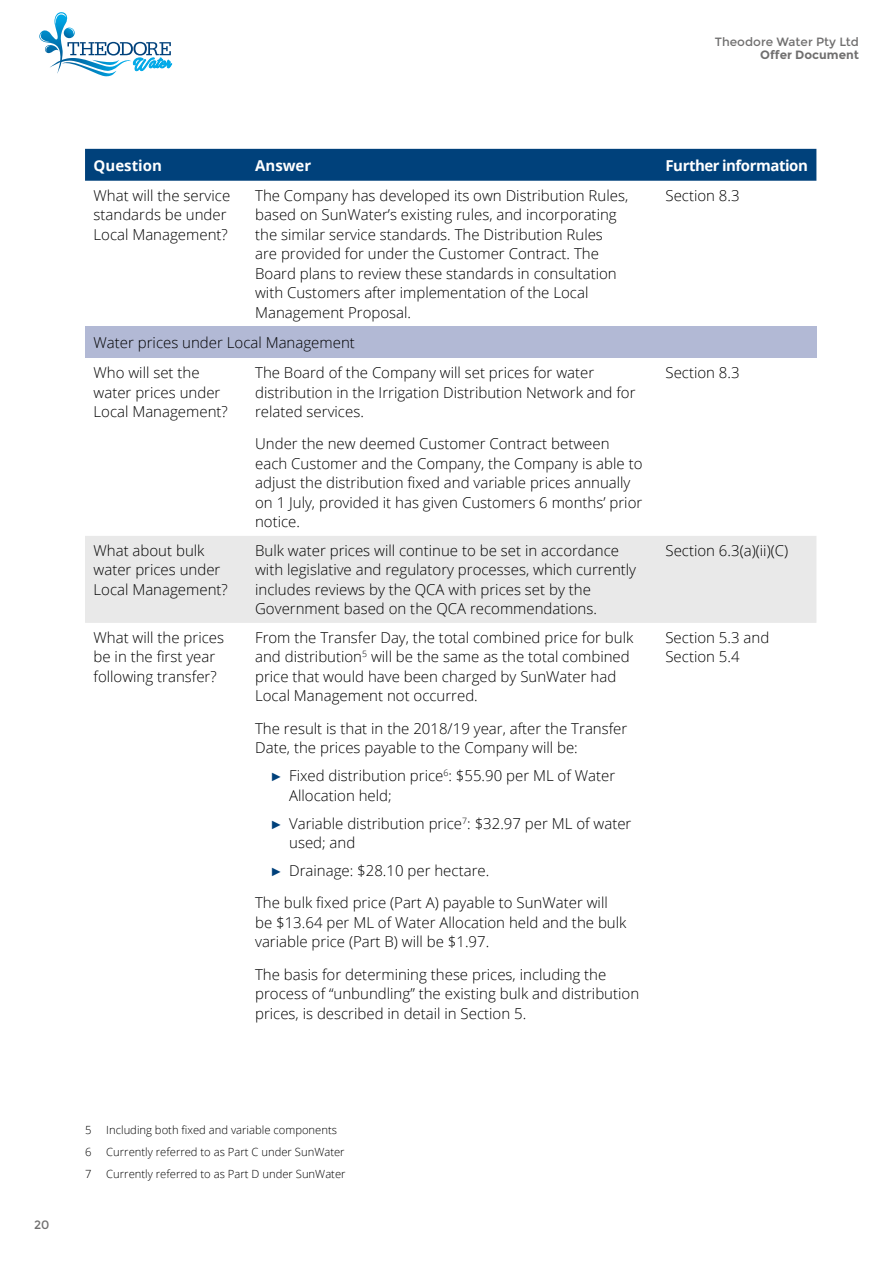
<style>
.page{position:relative;width:893px;height:1263px;background:#fff}
.page>*{position:absolute;margin:0;border:0;box-sizing:border-box;transform-origin:0 0}
.t1{font:300 15px/19.5px "Open Sans";color:#000}
.t2{font:700 15px "Open Sans";letter-spacing:-.03em;color:#fff}
.t3{font:700 15px "Open Sans";color:#fff}
.t4{font:12px "Montserrat";color:#706f6f}
.t5{font:700 12px "Montserrat";color:#706f6f}
.t6{font:300 11.25px "Open Sans";color:#000}
.s1{font-family:"Arial Narrow";font-weight:400;font-size:12px;color:#00417b}
</style>
<div class="page">
<svg style="left:39px;top:12px;width:133px;height:65px"></svg>
<div style="left:85px;top:149px;width:731px;height:32px;background:#00417b"></div>
<div style="left:85px;top:326px;width:731px;height:32px;background:#b2b9d5"></div>
<div style="left:85px;top:536px;width:731px;height:87px;background:#e9e9e9"></div>
<p class="t4" style="left:715px;top:34px;width:146px">Theodore Water Pty Ltd</p>
<p class="t5" style="left:760px;top:48px;width:100px">Offer Document</p>
<p class="t3" style="left:94px;top:154px;width:70px">Question</p>
<p class="t2" style="left:255px;top:154px;width:58px">Answer</p>
<p class="t2" style="left:665px;top:154px;width:144px">Further information</p>
<p class="t1" style="left:94px;top:185px;width:138px">What will the service standards be under<br>Local Management?</p>
<p class="t1" style="left:255px;top:185px;width:375px">The Company has developed its own Distribution Rules, based on SunWater’s existing rules, and incorporating the similar service standards. The Distribution Rules are provided for under the Customer Contract. The Board plans to review these standards in consultation with Customers after implementation of the Local Management Proposal.</p>
<p class="t1" style="left:665px;top:185px;width:76px">Section 8.3</p>
<p class="t1" style="left:94px;top:327px;width:263px;line-height:30.2px">Water prices under Local Management<br>Who will set the</p>
<p class="t1" style="left:94px;top:382px;width:136px">water prices under<br>Local Management?</p>
<p class="t1" style="left:255px;top:362px;width:382px">The Board of the Company will set prices for water distribution in the Irrigation Distribution Network and for related services.</p>
<p class="t1" style="left:255px;top:434px;width:389px">Under the new deemed Customer Contract between each Customer and the Company, the Company is able to adjust the distribution fixed and variable prices annually on 1 July, provided it has given Customers 6 months’ prior notice.</p>
<p class="t1" style="left:665px;top:362px;width:76px">Section 8.3</p>
<p class="t1" style="left:94px;top:540px;width:136px">What about bulk water prices under<br>Local Management?</p>
<p class="t1" style="left:255px;top:540px;width:383px">Bulk water prices will continue to be set in accordance with legislative and regulatory processes, which currently includes reviews by the QCA with prices set by the Government based on the QCA recommendations.</p>
<p class="t1" style="left:665px;top:540px;width:124px">Section 6.3(a)(ii)(C)</p>
<p class="t1" style="left:94px;top:627px;width:132px">What will the prices be in the first year following transfer?</p>
<p class="t1" style="left:255px;top:627px;width:380px">From the Transfer Day, the total combined price for bulk and distribution<sup>5</sup> will be the same as the total combined price that would have been charged by SunWater had Local Management not occurred.</p>
<p class="t1" style="left:255px;top:718px;width:374px">The result is that in the 2018/19 year, after the Transfer<br>Date, the prices payable to the Company will be:</p>
<p class="t1" style="left:289px;top:765px;width:328px;text-indent:-17px"><span class="s1">►</span> Fixed distribution price<sup>6</sup>: $55.90 per ML of Water<br>Allocation held;</p>
<p class="t1" style="left:289px;top:813px;width:344px;text-indent:-17px"><span class="s1">►</span> Variable distribution price<sup>7</sup>: $32.97 per ML of water used; and</p>
<p class="t1" style="left:255px;top:854px;width:354px;line-height:32.2px;text-indent:17px"><span class="s1">►</span> Drainage: $28.10 per hectare.<br>The bulk fixed price (Part A) payable to SunWater will</p>
<p class="t1" style="left:255px;top:912px;width:373px">be $13.64 per ML of Water Allocation held and the bulk variable price (Part B) will be $1.97.</p>
<p class="t1" style="left:255px;top:964px;width:386px">The basis for determining these prices, including the process of “unbundling” the existing bulk and distribution prices, is described in detail in Section 5.</p>
<p class="t1" style="left:665px;top:627px;width:105px">Section 5.3 and<br>Section 5.4</p>
<p class="t4" style="left:34px;top:1218px;width:17px">20</p>
<p class="t6" style="left:85px;top:1122px;width:8px">5</p>
<p class="t6" style="left:106px;top:1122px;width:232px">Including both fixed and variable components</p>
<p class="t6" style="left:85px;top:1144px;width:8px">6</p>
<p class="t6" style="left:106px;top:1144px;width:240px">Currently referred to as Part C under SunWater</p>
<p class="t6" style="left:85px;top:1166px;width:8px">7</p>
<p class="t6" style="left:106px;top:1166px;width:241px">Currently referred to as Part D under SunWater</p>
</div>
